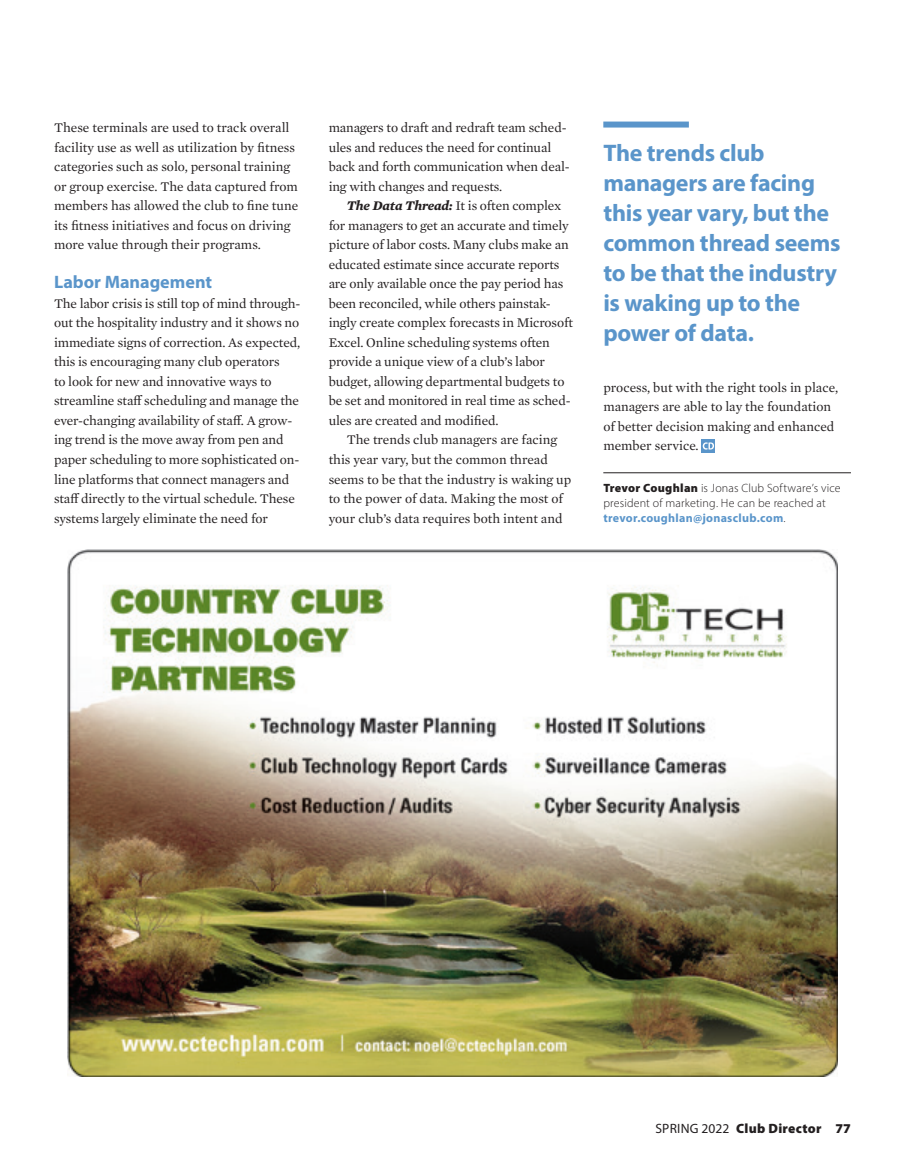
<style>
.page{position:relative;width:905px;height:1175px;background:#fff}
.page>*{position:absolute;margin:0;border:0;box-sizing:border-box;transform-origin:0 0}
.D-PQ{font:700 24px/30px "Myriad Pro";letter-spacing:-.015em;color:#5a95ca}
._1{font:700 18px "Myriad Pro";color:#5a95ca}
.T{font:13.5px/19.5px "Mercury Text G1";color:#231f20}
.T-No_Indent{font:13.5px/19.5px "Mercury Text G1";letter-spacing:-.01em;color:#231f20}
.t1{font:900 13.5px "Myriad Pro";letter-spacing:.02em;color:#231f20}
.Bio{font:300 12px/15px "Myriad Pro";letter-spacing:.015em;color:#231f20}
.s1{font-weight:700;font-style:italic}
.s2{font-weight:900}
.s3{font-weight:700;color:#5a95ca}
.s4{font-weight:400}
</style>
<div class="page">
<hr style="left:603px;top:472px;width:247px;height:1px;background:#231f20">
<div style="left:701px;top:439px;width:14px;height:14px;background:#5a95ca"></div>
<svg style="left:702px;top:442px;width:12px;height:7px"></svg>
<img style="left:67px;top:550px;width:770px;height:526px">
<div style="left:603px;top:122px;width:85px;height:6px;background:#5a95ca"></div>
<p class="T" style="left:54px;top:117px;width:246px">These terminals are used to track overall facility use as well as utilization by fitness categories such as solo, personal training or group exercise. The data captured from members has allowed the club to fine tune its fitness initiatives and focus on driving more value through their programs.</p>
<p class="_1" style="left:54px;top:270px;width:160px">Labor Management</p>
<p class="T-No_Indent" style="left:54px;top:293px;width:248px">The labor crisis is still top of mind through&shy;out the hospitality industry and it shows no immediate signs of correction. As expected, this is encouraging many club operators<br>to look for new and innovative ways to streamline staff scheduling and manage the ever-changing availability of staff. A grow&shy;ing trend is the move away from pen and paper scheduling to more sophisticated on&shy;line platforms that connect managers and staff directly to the virtual schedule. These systems largely eliminate the need for</p>
<p class="T-No_Indent" style="left:328px;top:117px;width:242px">managers to draft and redraft team sched&shy;ules and reduces the need for continual back and forth communication when deal&shy;ing with changes and requests.</p>
<p class="T" style="left:328px;top:195px;width:246px;text-indent:18px"><span class="s1">The Data Thread:</span> It is often complex for managers to get an accurate and timely picture of labor costs. Many clubs make an educated estimate since accurate reports are only available once the pay period has been reconciled, while others painstak&shy;ingly create complex forecasts in Microsoft Excel. Online scheduling systems often provide a unique view of a club’s labor budget, allowing departmental budgets to be set and monitored in real time as sched&shy;ules are created and modified.</p>
<p class="T" style="left:328px;top:429px;width:244px;text-indent:18px">The trends club managers are facing this year vary, but the common thread seems to be that the industry is waking up to the power of data. Making the most of your club’s data requires both intent and</p>
<p class="D-PQ" style="left:603px;top:137px;width:239px">The trends club managers are facing this year vary, but the common thread seems to be that the industry is waking up to the power of data.</p>
<p class="T" style="left:603px;top:377px;width:236px">process, but with the right tools in place, managers are able to lay the foundation of better decision making and enhanced member service.</p>
<p class="Bio" style="left:603px;top:481px;width:239px"><span class="s2">Trevor Coughlan</span> is Jonas Club Software’s vice president of marketing. He can be reached at <span class="s3">trevor.coughlan@jonasclub.com</span>.</p>
<p class="t1" style="left:655px;top:1119px;width:197px"><span class="s4">SPRING 2022</span> Club Director 77</p>
</div>
